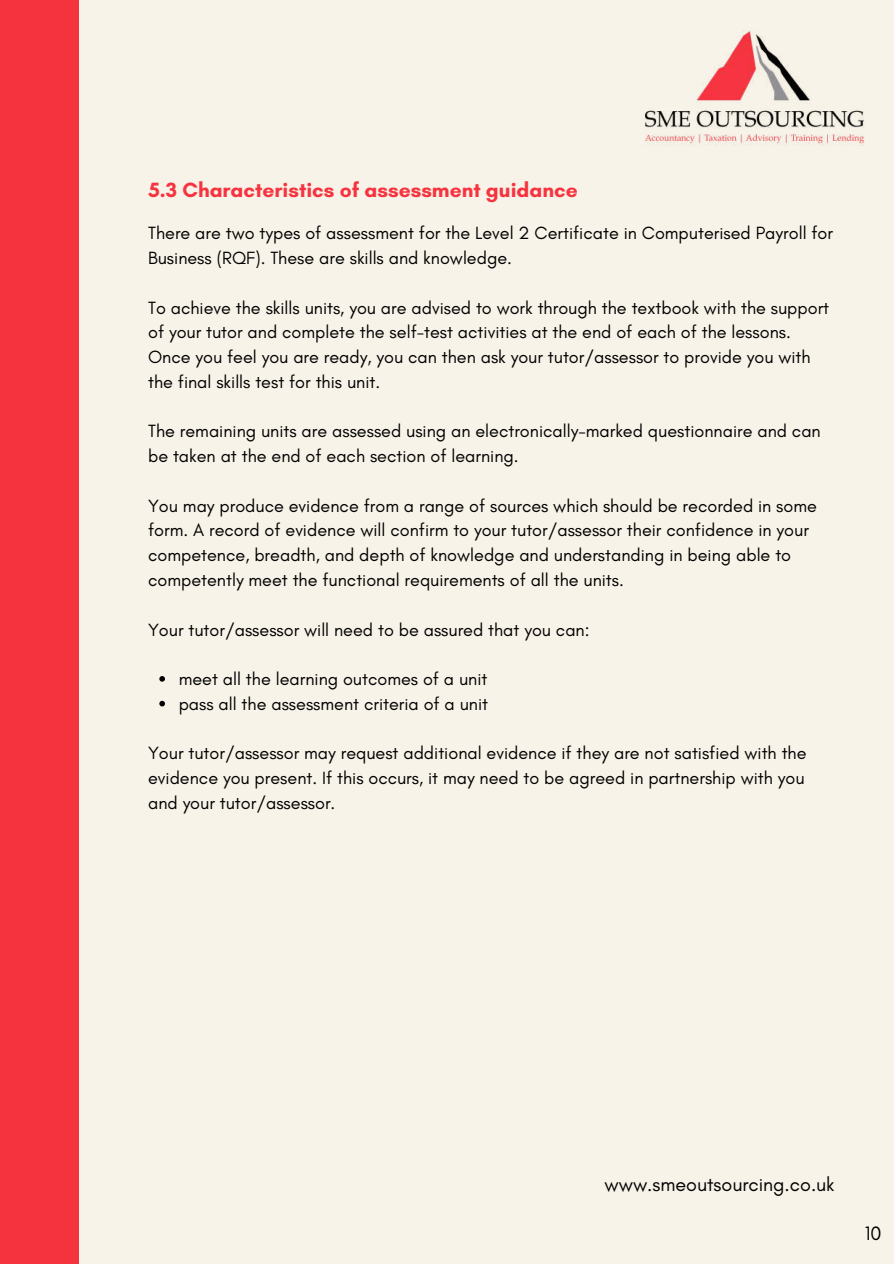
<style>
.page{position:relative;width:894px;height:1264px;background:#fff}
.page>*{position:absolute;margin:0;border:0;box-sizing:border-box;transform-origin:0 0}
.t1{font:700 21px "Glacial Indifference";color:#f63440}
.t2{font:19.65px "Glacial Indifference";color:#000}
.t3{font:18px/24.8px "Glacial Indifference";color:#000}
</style>
<div class="page">
<div style="left:0;top:0;width:893px;height:1263px;background:#f8f3e8"></div>
<img style="left:645px;top:31px;width:219px;height:115px">
<svg style="left:159px;top:676px;width:6px;height:5px"></svg>
<svg style="left:159px;top:700px;width:6px;height:6px"></svg>
<div style="left:0;top:0;width:78px;height:1263px;background:#f5333f"></div>
<p class="t1" style="left:148px;top:177px;width:430px">5.3 Characteristics of assessment guidance</p>
<p class="t3" style="left:148px;top:221px;width:686px">There are two types of assessment for the Level 2 Certificate in Computerised Payroll for<br>Business (RQF). These are skills and knowledge.</p>
<p class="t3" style="left:148px;top:295px;width:682px">To achieve the skills units, you are advised to work through the textbook with the support of your tutor and complete the self-test activities at the end of each of the lessons.<br>Once you feel you are ready, you can then ask your tutor/assessor to provide you with the final skills test for this unit.</p>
<p class="t3" style="left:148px;top:419px;width:674px">The remaining units are assessed using an electronically-marked questionnaire and can be taken at the end of each section of learning.</p>
<p class="t3" style="left:148px;top:493px;width:670px">You may produce evidence from a range of sources which should be recorded in some form. A record of evidence will confirm to your tutor/assessor their confidence in your competence, breadth, and depth of knowledge and understanding in being able to competently meet the functional requirements of all the units.</p>
<p class="t3" style="left:148px;top:617px;width:443px">Your tutor/assessor will need to be assured that you can:</p>
<p class="t3" style="left:179px;top:666px;width:311px">meet all the learning outcomes of a unit pass all the assessment criteria of a unit</p>
<p class="t3" style="left:148px;top:740px;width:659px;text-align:justify">Your tutor/assessor may request additional evidence if they are not satisfied with the evidence you present. If this occurs, it may need to be agreed in partnership with you and your tutor/assessor.</p>
<p class="t2" style="left:604px;top:1172px;width:231px">www.smeoutsourcing.co.uk</p>
<p class="t2" style="left:864px;top:1221px;width:18px">10</p>
</div>
